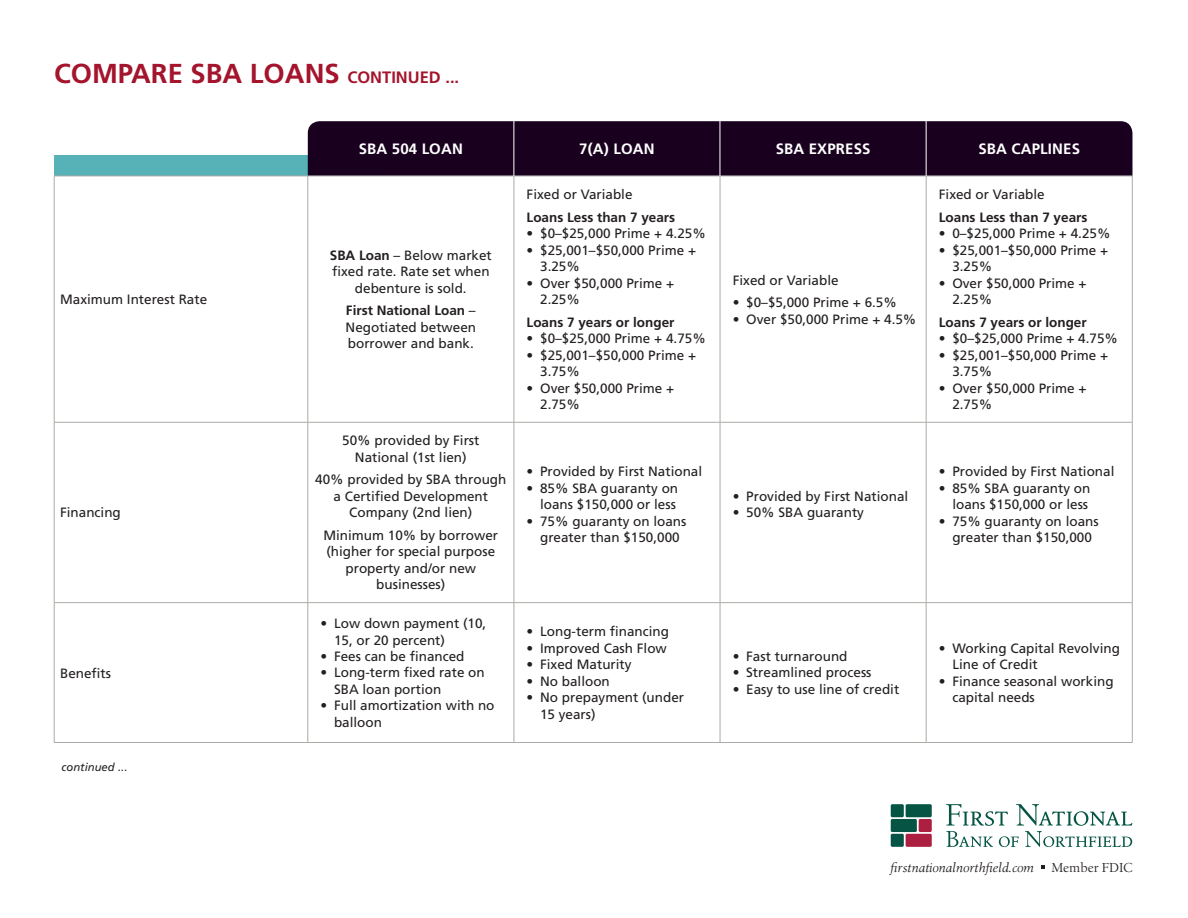
<style>
.page{position:relative;width:1188px;height:918px;background:#fff}
.page>*{position:absolute;margin:0;border:0;box-sizing:border-box;transform-origin:0 0}
.t1{font:700 27.45px "Frutiger LT";color:#a4142c}
.t2{font:700 15px "Frutiger LT";letter-spacing:.01em;color:#fff}
.t3{font:13.5px/16.5px "Frutiger LT";color:#231f20}
.t4{font:700 13.5px "Frutiger LT";color:#231f20}
.t5{font:italic 13.5px "Birka";color:#231f20}
.t6{font:13.5px "Birka";letter-spacing:-.005em;color:#231f20}
.t7{font:italic 11.25px "Frutiger LT";color:#231f20}
.s1{font-size:16.5px}
.s2{font-style:normal}
.s3{font-weight:700}
</style>
<div class="page">
<div style="left:54px;top:155px;width:330px;height:21px;background:#56b2b6"></div>
<div style="left:308px;top:121px;width:824px;height:55px;background:#19001e"></div>
<hr style="left:54px;top:176px;width:254px;height:1px;background:#acaba7">
<hr style="left:54px;top:176px;width:1px;height:246px;background:#acaba7">
<hr style="left:308px;top:176px;width:206px;height:1px;background:#acaba7">
<hr style="left:308px;top:176px;width:1px;height:246px;background:#acaba7">
<hr style="left:514px;top:176px;width:206px;height:1px;background:#acaba7">
<hr style="left:514px;top:176px;width:1px;height:246px;background:#acaba7">
<hr style="left:720px;top:176px;width:206px;height:1px;background:#acaba7">
<hr style="left:720px;top:176px;width:1px;height:246px;background:#acaba7">
<hr style="left:926px;top:176px;width:206px;height:1px;background:#acaba7">
<hr style="left:926px;top:176px;width:1px;height:246px;background:#acaba7">
<hr style="left:1132px;top:176px;width:1px;height:246px;background:#acaba7">
<hr style="left:54px;top:422px;width:254px;height:1px;background:#acaba7">
<hr style="left:54px;top:422px;width:1px;height:180px;background:#acaba7">
<hr style="left:308px;top:422px;width:206px;height:1px;background:#acaba7">
<hr style="left:308px;top:422px;width:1px;height:180px;background:#acaba7">
<hr style="left:514px;top:422px;width:206px;height:1px;background:#acaba7">
<hr style="left:514px;top:422px;width:1px;height:180px;background:#acaba7">
<hr style="left:720px;top:422px;width:206px;height:1px;background:#acaba7">
<hr style="left:720px;top:422px;width:1px;height:180px;background:#acaba7">
<hr style="left:926px;top:422px;width:206px;height:1px;background:#acaba7">
<hr style="left:926px;top:422px;width:1px;height:180px;background:#acaba7">
<hr style="left:1132px;top:422px;width:1px;height:180px;background:#acaba7">
<hr style="left:54px;top:602px;width:254px;height:1px;background:#acaba7">
<hr style="left:54px;top:603px;width:1px;height:139px;background:#acaba7">
<hr style="left:308px;top:602px;width:206px;height:1px;background:#acaba7">
<hr style="left:308px;top:603px;width:1px;height:139px;background:#acaba7">
<hr style="left:514px;top:602px;width:206px;height:1px;background:#acaba7">
<hr style="left:514px;top:603px;width:1px;height:139px;background:#acaba7">
<hr style="left:720px;top:602px;width:206px;height:1px;background:#acaba7">
<hr style="left:720px;top:603px;width:1px;height:139px;background:#acaba7">
<hr style="left:926px;top:602px;width:206px;height:1px;background:#acaba7">
<hr style="left:926px;top:603px;width:1px;height:139px;background:#acaba7">
<hr style="left:1132px;top:603px;width:1px;height:139px;background:#acaba7">
<hr style="left:54px;top:742px;width:254px;height:1px;background:#acaba7">
<hr style="left:308px;top:742px;width:206px;height:1px;background:#acaba7">
<hr style="left:514px;top:742px;width:206px;height:1px;background:#acaba7">
<hr style="left:720px;top:742px;width:206px;height:1px;background:#acaba7">
<hr style="left:926px;top:742px;width:206px;height:1px;background:#acaba7">
<hr style="left:514px;top:110px;width:1px;height:66px;background:#fff">
<hr style="left:720px;top:110px;width:1px;height:66px;background:#fff">
<hr style="left:926px;top:110px;width:1px;height:66px;background:#fff">
<svg style="left:946px;top:804px;width:186px;height:43px"></svg>
<div style="left:891px;top:804px;width:13px;height:13px;background:#065544;border-radius:2px"></div>
<div style="left:906px;top:804px;width:26px;height:13px;background:#065544;border-radius:2px"></div>
<div style="left:919px;top:819px;width:13px;height:13px;background:#ad1f40;border-radius:2px"></div>
<div style="left:891px;top:819px;width:26px;height:13px;background:#065544;border-radius:2px"></div>
<div style="left:891px;top:834px;width:13px;height:13px;background:#065544;border-radius:2px"></div>
<div style="left:906px;top:834px;width:26px;height:13px;background:#ad1f40;border-radius:2px"></div>
<svg style="left:1041px;top:865px;width:4px;height:4px"></svg>
<h1 class="t1" style="left:54px;top:57px;width:407px">COMPARE SBA LOANS <span class="s1">CONTINUED ...</span></h1>
<p class="t3" style="left:60px;top:291px;width:149px">Maximum Interest Rate</p>
<p class="t3" style="left:60px;top:505px;width:62px">Financing</p>
<p class="t3" style="left:60px;top:665px;width:53px">Benefits</p>
<p class="t7" style="left:62px;top:761px;width:67px">continued <span class="s2">...</span></p>
<p class="t2" style="left:359px;top:140px;width:106px">SBA 504 LOAN</p>
<p class="t2" style="left:579px;top:140px;width:77px">7(A) LOAN</p>
<p class="t2" style="left:776px;top:140px;width:96px">SBA EXPRESS</p>
<p class="t2" style="left:978px;top:140px;width:103px">SBA CAPLINES</p>
<p class="t3" style="left:330px;top:247px;width:164px;text-align:center"><span class="s3">SBA Loan</span> – Below market fixed rate. Rate set when debenture is sold.</p>
<p class="t3" style="left:346px;top:303px;width:132px;text-align:justify"><span class="s3">First National Loan</span> – Negotiated between borrower and bank.</p>
<p class="t3" style="left:342px;top:433px;width:139px;text-align:center">50% provided by First<br>National (1st lien)</p>
<p class="t3" style="left:315px;top:472px;width:193px;text-align:center">40% provided by SBA through a Certified Development<br>Company (2nd lien)</p>
<p class="t3" style="left:323px;top:527px;width:176px;text-align:center">Minimum 10% by borrower (higher for special purpose property and/or new businesses)</p>
<p class="t3" style="left:334px;top:615px;width:154px;text-indent:-14px">• Low down payment (10,<br>15, or 20 percent)</p>
<p class="t3" style="left:321px;top:648px;width:146px">• Fees can be financed</p>
<p class="t3" style="left:334px;top:665px;width:152px;text-indent:-14px">• Long-term fixed rate on<br>SBA loan portion</p>
<p class="t3" style="left:334px;top:698px;width:162px;text-indent:-14px">• Full amortization with no balloon</p>
<p class="t3" style="left:527px;top:186px;width:107px">Fixed or Variable</p>
<p class="t4" style="left:527px;top:209px;width:150px">Loans Less than 7 years</p>
<p class="t3" style="left:527px;top:225px;width:181px">• $0–$25,000 Prime + 4.25%</p>
<p class="t3" style="left:540px;top:242px;width:157px;text-indent:-14px">• $25,001–$50,000 Prime +<br>3.25%</p>
<p class="t3" style="left:540px;top:275px;width:136px;text-indent:-14px">• Over $50,000 Prime +<br>2.25%</p>
<p class="t4" style="left:527px;top:314px;width:149px">Loans 7 years or longer</p>
<p class="t3" style="left:527px;top:330px;width:181px">• $0–$25,000 Prime + 4.75%</p>
<p class="t3" style="left:540px;top:347px;width:157px;text-indent:-14px">• $25,001–$50,000 Prime +<br>3.75%</p>
<p class="t3" style="left:540px;top:380px;width:136px;text-indent:-14px">• Over $50,000 Prime +<br>2.75%</p>
<p class="t3" style="left:527px;top:463px;width:177px">• Provided by First National</p>
<p class="t3" style="left:527px;top:480px;width:153px;text-align:right">• 85% SBA guaranty on loans $150,000 or less</p>
<p class="t3" style="left:527px;top:513px;width:161px;text-align:center">• 75% guaranty on loans greater than $150,000</p>
<p class="t3" style="left:527px;top:623px;width:144px">• Long-term financing</p>
<p class="t3" style="left:527px;top:640px;width:142px">• Improved Cash Flow</p>
<p class="t3" style="left:527px;top:656px;width:107px">• Fixed Maturity</p>
<p class="t3" style="left:527px;top:673px;width:85px">• No balloon</p>
<p class="t3" style="left:540px;top:689px;width:146px;text-indent:-14px">• No prepayment (under<br>15 years)</p>
<p class="t3" style="left:733px;top:272px;width:107px">Fixed or Variable</p>
<p class="t3" style="left:733px;top:294px;width:166px">• $0–$5,000 Prime + 6.5%</p>
<p class="t3" style="left:733px;top:311px;width:185px">• Over $50,000 Prime + 4.5%</p>
<p class="t3" style="left:733px;top:488px;width:177px">• Provided by First National</p>
<p class="t3" style="left:733px;top:505px;width:133px">• 50% SBA guaranty</p>
<p class="t3" style="left:939px;top:186px;width:107px">Fixed or Variable</p>
<p class="t4" style="left:939px;top:209px;width:150px">Loans Less than 7 years</p>
<p class="t3" style="left:939px;top:225px;width:173px">• 0–$25,000 Prime + 4.25%</p>
<p class="t3" style="left:952px;top:242px;width:157px;text-indent:-14px">• $25,001–$50,000 Prime +<br>3.25%</p>
<p class="t3" style="left:952px;top:275px;width:136px;text-indent:-14px">• Over $50,000 Prime +<br>2.25%</p>
<p class="t4" style="left:939px;top:314px;width:149px">Loans 7 years or longer</p>
<p class="t3" style="left:939px;top:330px;width:181px">• $0–$25,000 Prime + 4.75%</p>
<p class="t3" style="left:952px;top:347px;width:157px;text-indent:-14px">• $25,001–$50,000 Prime +<br>3.75%</p>
<p class="t3" style="left:952px;top:380px;width:136px;text-indent:-14px">• Over $50,000 Prime +<br>2.75%</p>
<p class="t3" style="left:939px;top:463px;width:177px">• Provided by First National</p>
<p class="t3" style="left:939px;top:480px;width:153px;text-align:right">• 85% SBA guaranty on loans $150,000 or less</p>
<p class="t3" style="left:939px;top:513px;width:161px;text-align:center">• 75% guaranty on loans greater than $150,000</p>
<p class="t3" style="left:733px;top:648px;width:116px">• Fast turnaround</p>
<p class="t3" style="left:733px;top:665px;width:140px">• Streamlined process</p>
<p class="t3" style="left:733px;top:681px;width:168px">• Easy to use line of credit</p>
<p class="t3" style="left:952px;top:640px;width:169px;text-indent:-14px">• Working Capital Revolving<br>Line of Credit</p>
<p class="t3" style="left:952px;top:673px;width:163px;text-indent:-14px">• Finance seasonal working capital needs</p>
<p class="t5" style="left:890px;top:859px;width:145px">firstnationalnorthfield.com</p>
<p class="t6" style="left:1051px;top:859px;width:83px">Member FDIC</p>
</div>
